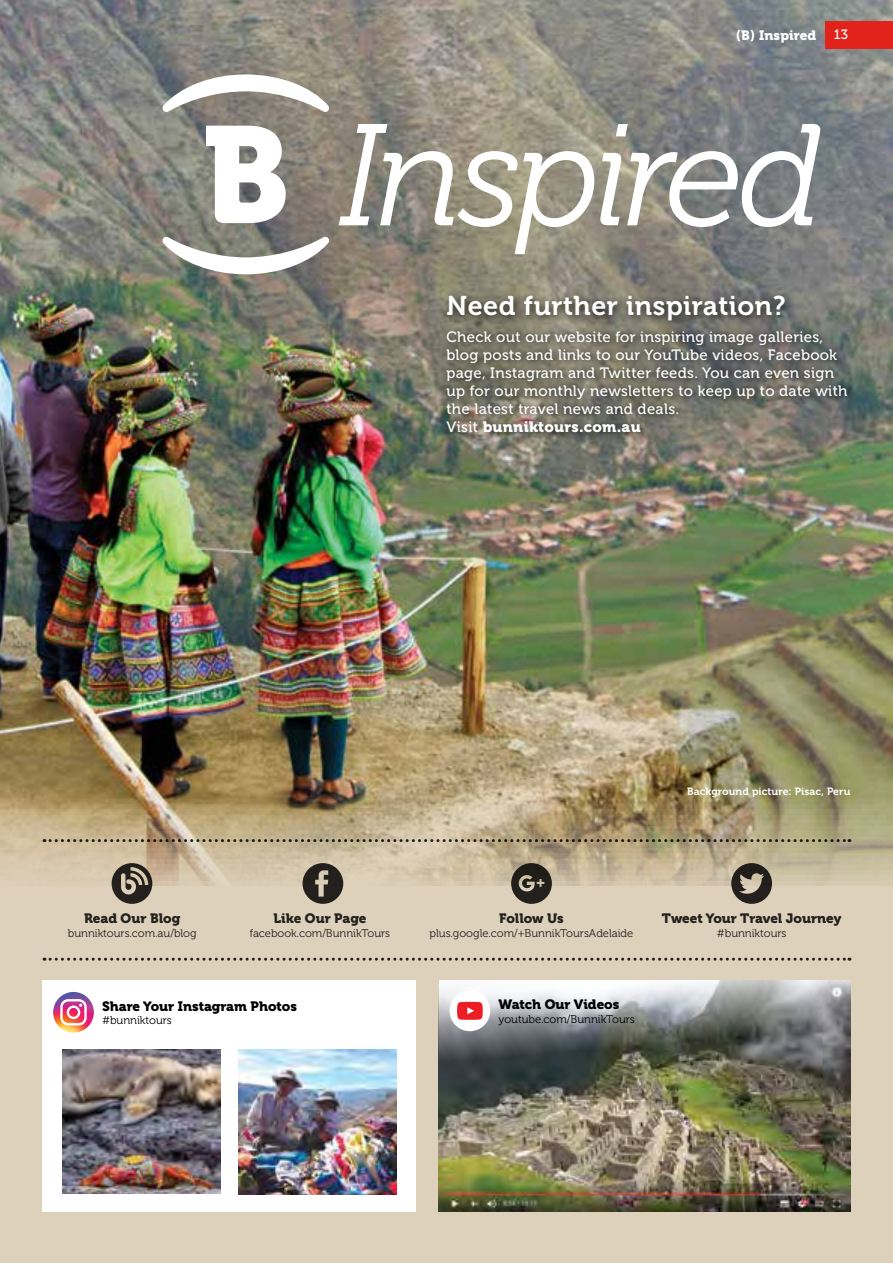
<style>
.page{position:relative;width:893px;height:1263px;background:#ded1bb}
.page>*{position:absolute;margin:0;border:0;box-sizing:border-box;transform-origin:0 0}
.t1{font:italic 144.15px "Museo 300";letter-spacing:-.045em;color:#fff}
.t2{font:27px "Museo 700";letter-spacing:.02em;color:#fff}
.t3{font:15px/18px "Museo 500";letter-spacing:.02em;color:#fff}
.t4{font:15px "Museo 900";letter-spacing:.02em;color:#fff}
.t5{font:13.5px "Museo 900";color:#292829}
.t6{font:13.5px "Museo 900";color:#000}
.t7{font:13.5px "Museo 900";letter-spacing:.01em;color:#fff}
.t8{font:13.5px "Museo 500";color:#fff}
.t9{font:11.25px "Museo 300";color:#292829}
.t10{font:11.25px "Museo 300";color:#000}
.t11{font:10.5px "Museo 700";letter-spacing:.01em;color:#fff}
.s1{font-family:"Museo 500"}
</style>
<div class="page">
<img style="left:0;top:0;width:893px;height:885px">
<div style="left:825px;top:21px;width:68px;height:27px;background:#e2231b"></div>
<div style="left:441px;top:291px;width:417px;height:150px;background:#000;opacity:.75"></div>
<svg style="left:206px;top:126px;width:80px;height:97px;background:#dbdbd9"></svg>
<svg style="left:162px;top:74px;width:167px;height:38px;background:#b5b2ad"></svg>
<svg style="left:162px;top:236px;width:167px;height:38px;background:#adada8"></svg>
<img style="left:439px;top:980px;width:411px;height:232px">
<div style="left:450px;top:990px;width:40px;height:41px;background:#fff;border-radius:50%"></div>
<svg style="left:457px;top:1002px;width:26px;height:18px"></svg>
<div style="left:43px;top:980px;width:373px;height:232px;background:#fff"></div>
<img style="left:62px;top:1049px;width:159px;height:145px">
<img style="left:238px;top:1049px;width:158px;height:145px">
<img style="left:53px;top:992px;width:41px;height:41px;border-radius:20px">
<svg style="left:60px;top:999px;width:27px;height:26px"></svg>
<svg style="left:44px;top:958px;width:806px;height:3px"></svg>
<svg style="left:511px;top:863px;width:41px;height:41px;background:#5a5349"></svg>
<svg style="left:731px;top:863px;width:41px;height:41px"></svg>
<svg style="left:303px;top:863px;width:40px;height:41px"></svg>
<svg style="left:112px;top:863px;width:40px;height:41px"></svg>
<svg style="left:44px;top:839px;width:806px;height:3px;background:#81765f"></svg>
<p class="t7" style="left:736px;top:27px;width:82px">(B) Inspired</p>
<p class="t8" style="left:834px;top:27px;width:16px">13</p>
<h1 class="t1" style="left:340px;top:98px;width:485px">Inspired</h1>
<h2 class="t2" style="left:446px;top:291px;width:341px">Need further inspiration?</h2>
<p class="t3" style="left:446px;top:328px;width:402px">Check out our website for inspiring image galleries, blog posts and links to our YouTube videos, Facebook page, Instagram and Twitter feeds. You can even sign up for our monthly newsletters to keep up to date with the latest travel news and deals.</p>
<p class="t4" style="left:446px;top:418px;width:196px"><span class="s1">Visit</span> bunniktours.com.au</p>
<p class="t11" style="left:687px;top:786px;width:165px">Background picture: Pisac, Peru</p>
<p class="t5" style="left:84px;top:911px;width:98px">Read Our Blog</p>
<p class="t9" style="left:68px;top:927px;width:130px">bunniktours.com.au/blog</p>
<p class="t5" style="left:273px;top:911px;width:95px">Like Our Page</p>
<p class="t9" style="left:250px;top:927px;width:142px">facebook.com/BunnikTours</p>
<p class="t5" style="left:499px;top:911px;width:66px">Follow Us</p>
<p class="t9" style="left:430px;top:927px;width:205px">plus.google.com/+BunnikToursAdelaide</p>
<p class="t5" style="left:662px;top:911px;width:181px">Tweet Your Travel Journey</p>
<p class="t9" style="left:717px;top:927px;width:71px">#bunniktours</p>
<p class="t6" style="left:102px;top:998px;width:196px">Share Your Instagram Photos</p>
<p class="t10" style="left:102px;top:1014px;width:71px">#bunniktours</p>
<p class="t6" style="left:498px;top:997px;width:123px">Watch Our Videos</p>
<p class="t10" style="left:498px;top:1013px;width:138px">youtube.com/BunnikTours</p>
</div>
